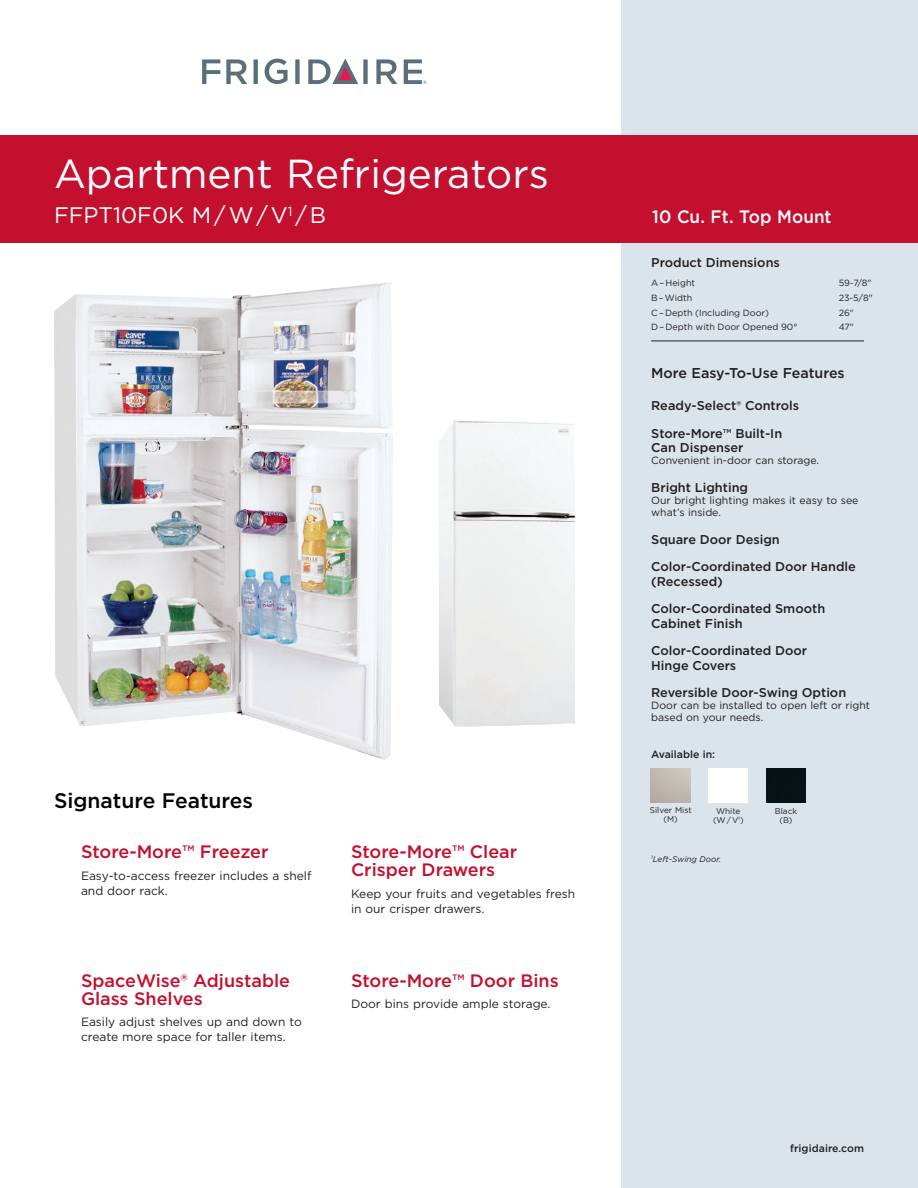
<style>
.page{position:relative;width:918px;height:1188px;background:#fff}
.page>*{position:absolute;margin:0;border:0;box-sizing:border-box;transform-origin:0 0}
.t1{font:40.5px "Gotham";color:#fff}
.t2{font:22.5px "Gotham";color:#fff}
.t3{font:500 21px "Gotham";color:#000}
.t4{font:500 18px/18px "Gotham";color:#c3102f}
.t5{font:500 18px "Gotham";color:#fff;scale:.95 1}
.t6{font:500 14.25px "Gotham";color:#231f20}
.t7{font:500 12.75px/27.8px "Gotham";color:#231f20}
.t8{font:12px/15px "Gotham";color:#231f20}
.t9{font:10.5px/12px "Gotham";color:#231f20}
.t10{font:500 10.5px "Gotham";color:#231f20}
.t11{font:9px "Gotham";color:#231f20}
.t12{font:8.25px/9px "Gotham";color:#231f20;text-align:center}
.t13{font:italic 8.25px "Gotham";color:#231f20}
</style>
<div class="page">
<div style="left:621px;top:0;width:297px;height:1188px;background:#dbe4ea"></div>
<div style="left:0;top:135px;width:918px;height:108px;background:#c3102f"></div>
<svg style="left:265px;top:59px;width:23px;height:25px"></svg>
<svg style="left:202px;top:59px;width:18px;height:25px"></svg>
<svg style="left:226px;top:59px;width:21px;height:25px"></svg>
<svg style="left:254px;top:59px;width:4px;height:25px"></svg>
<svg style="left:295px;top:59px;width:5px;height:25px"></svg>
<svg style="left:376px;top:59px;width:21px;height:25px"></svg>
<svg style="left:308px;top:59px;width:60px;height:25px"></svg>
<svg style="left:404px;top:59px;width:23px;height:25px"></svg>
<hr style="left:651px;top:341px;width:213px;height:1px;background:#231f20">
<div style="left:708px;top:768px;width:40px;height:35px;background:#fff"></div>
<img style="left:766px;top:768px;width:40px;height:35px">
<img style="left:54px;top:283px;width:339px;height:477px">
<img style="left:439px;top:420px;width:137px;height:307px">
<h1 class="t1" style="left:54px;top:147px;width:497px">Apartment Refrigerators</h1>
<h2 class="t2" style="left:54px;top:201px;width:274px">FFPT10F0K M / W / V<sup>1</sup> / B</h2>
<h3 class="t3" style="left:54px;top:787px;width:201px">Signature Features</h3>
<h3 class="t4" style="left:81px;top:843px;width:189px">Store-More™ Freezer</h3>
<p class="t8" style="left:81px;top:868px;width:232px">Easy-to-access freezer includes a shelf and door rack.</p>
<h3 class="t4" style="left:81px;top:971px;width:211px">SpaceWise® Adjustable<br>Glass Shelves</h3>
<p class="t8" style="left:81px;top:1014px;width:222px">Easily adjust shelves up and down to create more space for taller items.</p>
<h3 class="t4" style="left:351px;top:843px;width:168px">Store-More™ Clear<br>Crisper Drawers</h3>
<p class="t8" style="left:351px;top:886px;width:226px">Keep your fruits and vegetables fresh in our crisper drawers.</p>
<h3 class="t4" style="left:351px;top:971px;width:209px">Store-More™ Door Bins</h3>
<p class="t8" style="left:351px;top:996px;width:201px">Door bins provide ample storage.</p>
<h3 class="t5" style="left:652px;top:205px;width:190px">10 Cu. Ft. Top Mount</h3>
<p class="t7" style="left:651px;top:249px;width:130px">Product Dimensions</p>
<p class="t11" style="left:651px;top:277px;width:45px">A – Height</p>
<p class="t11" style="left:839px;top:277px;width:34px">59-7/8"</p>
<p class="t11" style="left:651px;top:292px;width:42px">B – Width</p>
<p class="t11" style="left:839px;top:292px;width:35px">23-5/8"</p>
<p class="t11" style="left:651px;top:307px;width:119px">C – Depth (Including Door)</p>
<p class="t11" style="left:839px;top:307px;width:17px">26"</p>
<p class="t11" style="left:651px;top:321px;width:148px">D – Depth with Door Opened 90°</p>
<p class="t11" style="left:839px;top:321px;width:17px">47"</p>
<p class="t6" style="left:651px;top:364px;width:195px">More Easy-To-Use Features</p>
<p class="t7" style="left:651px;top:391px;width:150px">Ready-Select® Controls<br>Store-More™ Built-In</p>
<p class="t7" style="left:651px;top:433px;width:94px">Can Dispenser</p>
<p class="t9" style="left:651px;top:454px;width:169px">Convenient in-door can storage.</p>
<p class="t7" style="left:651px;top:473px;width:98px">Bright Lighting</p>
<p class="t9" style="left:651px;top:494px;width:209px">Our bright lighting makes it easy to see what’s inside.</p>
<p class="t7" style="left:651px;top:525px;width:206px">Square Door Design<br>Color-Coordinated Door Handle</p>
<p class="t7" style="left:651px;top:567px;width:176px">(Recessed)<br>Color-Coordinated Smooth</p>
<p class="t7" style="left:651px;top:609px;width:157px">Cabinet Finish<br>Color-Coordinated Door</p>
<p class="t7" style="left:651px;top:651px;width:197px">Hinge Covers<br>Reversible Door-Swing Option</p>
<p class="t9" style="left:651px;top:699px;width:220px">Door can be installed to open left or right based on your needs.</p>
<p class="t10" style="left:651px;top:747px;width:65px">Available in:</p>
<p class="t12" style="left:650px;top:806px;width:43px">Silver Mist (M)</p>
<p class="t12" style="left:775px;top:806px;width:24px">Black (B)</p>
<p class="t12" style="left:713px;top:806px;width:32px">White (W / V<sup>1</sup>)</p>
<p class="t13" style="left:651px;top:854px;width:71px"><sup>1</sup>Left-Swing Door.</p>
<p class="t10" style="left:790px;top:1141px;width:75px">frigidaire.com</p>
</div>
